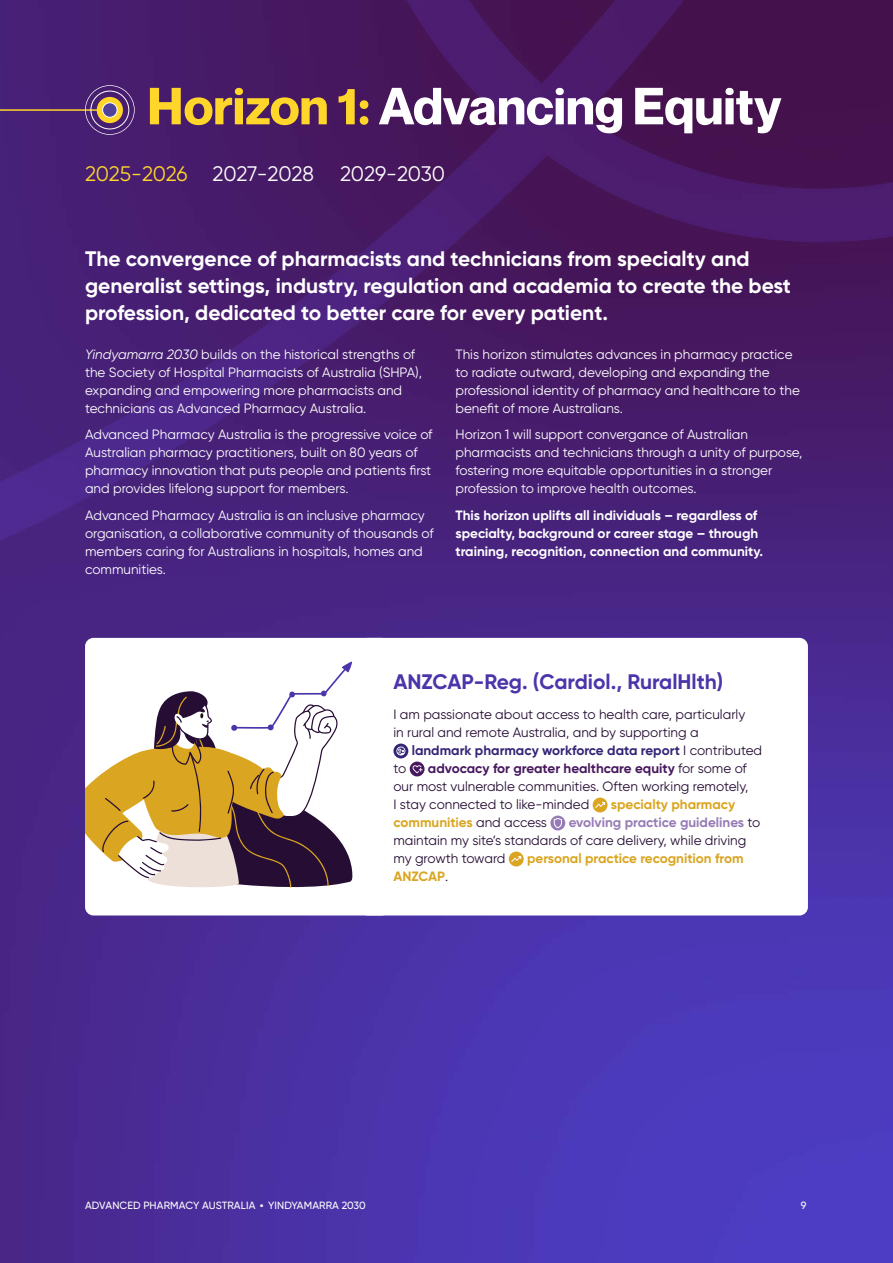
<style>
.page{position:relative;width:893px;height:1263px;background:#fff}
.page>*{position:absolute;margin:0;border:0;box-sizing:border-box;transform-origin:0 0}
.t1{font:700 51px "Neue Montreal";color:#fff}
.t2{font:700 21px/27px "Gilroy";color:#fff}
.t3{font:700 21px "Gilroy";color:#4c34aa}
.t4{font:21px "Gilroy";letter-spacing:-.01em;color:#ffd629}
.t5{font:21px "Gilroy";letter-spacing:-.01em;color:#fff}
.t6{font:13.5px/18px "Gilroy";color:#fff}
.t7{font:13.5px/18px "Gilroy";color:#260d33}
.t8{font:700 13.5px/18px "Gilroy";color:#fff}
.t9{font:700 13.5px "Gilroy";color:#daa520}
.t10{font:700 13.5px "Gilroy";color:#352476}
.t11{font:500 10.5px "Gilroy";letter-spacing:.01em;color:#fff}
.s1{color:#ffd629}
.s2{color:#fff}
.s3{font-style:italic}
.s4{font-weight:400;color:#260d33}
.s5{font-weight:700;color:#47185e}
.s6{font-weight:700;color:#967bb6}
.s7{font-family:"Manrope";font-weight:200}
</style>
<div class="page">
<img style="left:0;top:0;width:893px;height:1263px">
<svg style="left:0;top:109px;width:112px;height:482px;background:#48227b"></svg>
<svg style="left:85px;top:85px;width:50px;height:50px;background:#765276"></svg>
<div style="left:359px;top:638px;width:449px;height:277px;background:#fff;border-radius:9px"></div>
<svg style="left:393px;top:743px;width:15px;height:15px"></svg>
<svg style="left:396px;top:746px;width:9px;height:9px"></svg>
<svg style="left:410px;top:761px;width:15px;height:15px"></svg>
<svg style="left:413px;top:765px;width:9px;height:8px"></svg>
<div style="left:593px;top:797px;width:14px;height:15px;background:#daa520;border-radius:50%"></div>
<svg style="left:595px;top:802px;width:10px;height:6px"></svg>
<svg style="left:550px;top:815px;width:15px;height:15px"></svg>
<svg style="left:554px;top:818px;width:8px;height:10px"></svg>
<svg style="left:509px;top:851px;width:15px;height:15px"></svg>
<svg style="left:511px;top:856px;width:10px;height:6px"></svg>
<div style="left:85px;top:638px;width:305px;height:277px;background:#fff;border-radius:9px"></div>
<svg style="left:85px;top:662px;width:267px;height:226px"></svg>
<h1 class="t1" style="left:147px;top:75px;width:635px"><span class="s1">Horizon 1:</span> Advancing Equity</h1>
<h2 class="t4" style="left:85px;top:161px;width:230px">2025-2026 <span class="s2">2027-2028</span></h2>
<h2 class="t5" style="left:340px;top:161px;width:106px">2029-2030</h2>
<h2 class="t2" style="left:85px;top:245px;width:707px">The convergence of pharmacists and technicians from specialty and generalist settings, industry, regulation and academia to create the best profession, dedicated to better care for every patient.</h2>
<p class="t6" style="left:85px;top:345px;width:338px"><span class="s3">Yindyamarra 2030</span> builds on the historical strengths of the Society of Hospital Pharmacists of Australia (SHPA), expanding and empowering more pharmacists and technicians as Advanced Pharmacy Australia.</p>
<p class="t6" style="left:85px;top:425px;width:349px">Advanced Pharmacy Australia is the progressive voice of Australian pharmacy practitioners, built on 80 years of pharmacy innovation that puts people and patients first and provides lifelong support for members.</p>
<p class="t6" style="left:85px;top:506px;width:350px">Advanced Pharmacy Australia is an inclusive pharmacy organisation, a collaborative community of thousands of members caring for Australians in hospitals, homes and communities.</p>
<p class="t6" style="left:455px;top:345px;width:346px">This horizon stimulates advances in pharmacy practice to radiate outward, developing and expanding the professional identity of pharmacy and healthcare to the benefit of more Australians.</p>
<p class="t6" style="left:455px;top:425px;width:349px">Horizon 1 will support convergance of Australian pharmacists and technicians through a unity of purpose, fostering more equitable opportunities in a stronger profession to improve health outcomes.</p>
<p class="t8" style="left:455px;top:506px;width:309px">This horizon uplifts all individuals – regardless of specialty, background or career stage – through training, recognition, connection and community.</p>
<h2 class="t3" style="left:393px;top:668px;width:331px">ANZCAP-Reg. (Cardiol., RuralHlth)</h2>
<p class="t7" style="left:393px;top:706px;width:353px">I am passionate about access to health care, particularly in rural and remote Australia, and by supporting a</p>
<p class="t10" style="left:412px;top:742px;width:352px">landmark pharmacy workforce data report <span class="s4">I contributed</span></p>
<p class="t7" style="left:393px;top:760px;width:14px">to</p>
<p class="t7" style="left:393px;top:760px;width:356px;text-align:justify;text-indent:34px"><span class="s5">advocacy for greater healthcare equity</span> for some of our most vulnerable communities. Often working remotely, I stay connected to like-minded</p>
<p class="t9" style="left:611px;top:796px;width:126px">specialty pharmacy</p>
<p class="t7" style="left:393px;top:814px;width:368px;text-indent:175px"><span class="s6">evolving practice guidelines</span> to maintain my site’s standards of care delivery, while driving my growth toward</p>
<p class="t9" style="left:393px;top:814px;width:155px">communities <span class="s4">and access</span></p>
<p class="t9" style="left:527px;top:850px;width:218px">personal practice recognition from</p>
<p class="t9" style="left:393px;top:868px;width:56px">ANZCAP<span class="s4">.</span></p>
<p class="t11" style="left:85px;top:1199px;width:282px">ADVANCED PHARMACY AUSTRALIA <span class="s7">•</span> YINDYAMARRA 2030</p>
<p class="t11" style="left:801px;top:1199px;width:7px">9</p>
</div>
